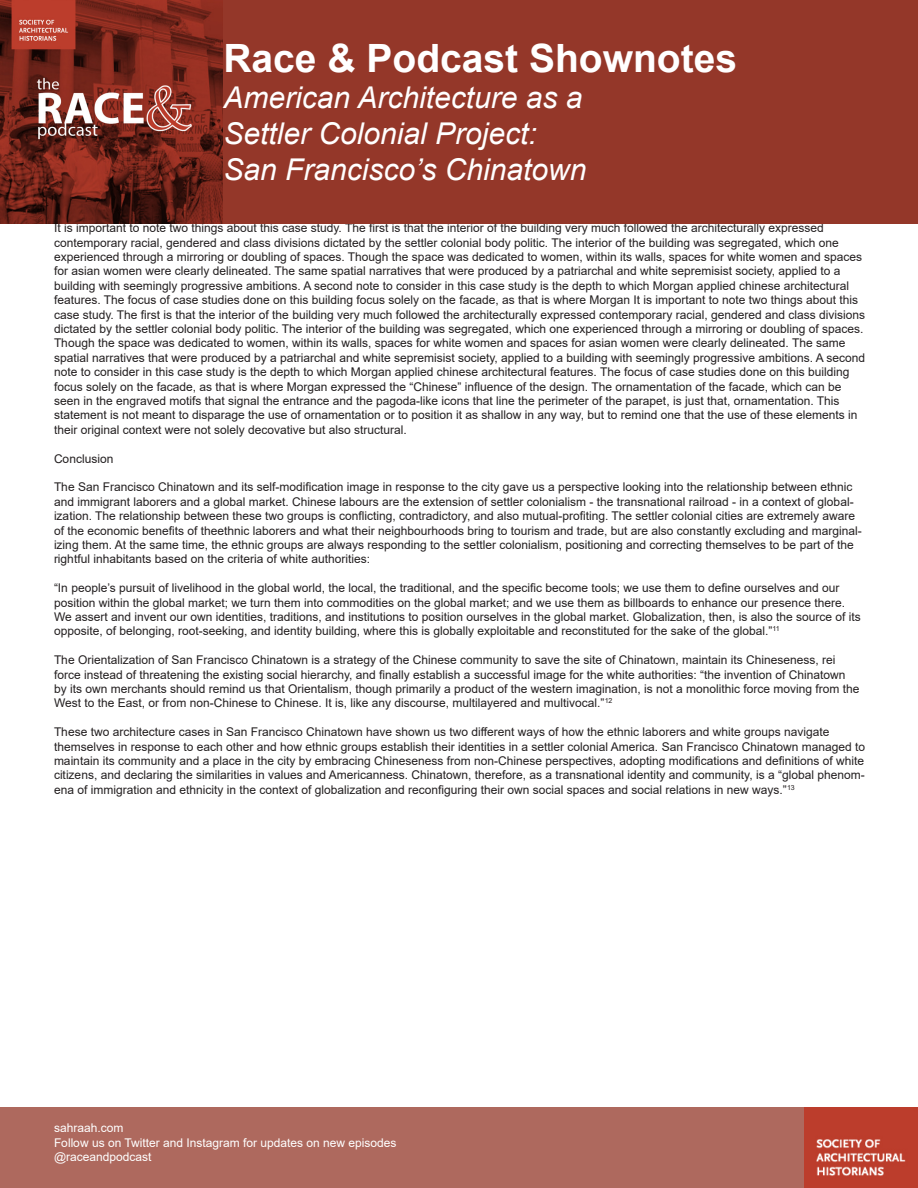
<style>
.page{position:relative;width:918px;height:1188px;background:#fff}
.page>*{position:absolute;margin:0;border:0;box-sizing:border-box;transform-origin:0 0}
.t1{font:700 39px "Arial";color:#fff}
.t2{font:italic 30px "Arial";color:#fff}
.t3{font:12px/14.4px "Arial";color:#231f20}
.t4{font:12px "Arial";color:#fff}
</style>
<div class="page">
<img style="left:0;top:0;width:223px;height:223px">
<div style="left:223px;top:0;width:695px;height:223px;background:#943729"></div>
<div style="left:0;top:1107px;width:918px;height:81px;background:#ae695e"></div>
<img style="left:804px;top:1107px;width:114px;height:81px">
<p class="t1" style="left:223px;top:30px;width:515px">Race &amp; Podcast Shownotes</p>
<p class="t2" style="left:223px;top:78px;width:361px">American Architecture as a</p>
<p class="t2" style="left:223px;top:114px;width:315px">Settler Colonial Project:</p>
<p class="t2" style="left:223px;top:150px;width:364px">San Francisco’s Chinatown</p>
<p class="t3" style="left:54px;top:221px;width:813px">It is important to note two things about this case study. The first is that the interior of the building very much followed the architecturally expressed contemporary racial, gendered and class divisions dictated by the settler colonial body politic. The interior of the building was segregated, which one experienced through a mirroring or doubling of spaces. Though the space was dedicated to women, within its walls, spaces for white women and spaces for asian women were clearly delineated. The same spatial narratives that were produced by a patriarchal and white sepremisist society, applied to a building with seemingly progressive ambitions. A second note to consider in this case study is the depth to which Morgan applied chinese architectural features. The focus of case studies done on this building focus solely on the facade, as that is where Morgan It is important to note two things about this case study. The first is that the interior of the building very much followed the architecturally expressed contemporary racial, gendered and class divisions dictated by the settler colonial body politic. The interior of the building was segregated, which one experienced through a mirroring or doubling of spaces.<br>Though the space was dedicated to women, within its walls, spaces for white women and spaces for asian women were clearly delineated. The same spatial narratives that were produced by a patriarchal and white sepremisist society, applied to a building with seemingly progressive ambitions. A second note to consider in this case study is the depth to which Morgan applied chinese architectural features. The focus of case studies done on this building focus solely on the facade, as that is where Morgan expressed the “Chinese” influence of the design. The ornamentation of the facade, which can be seen in the engraved motifs that signal the entrance and the pagoda-like icons that line the perimeter of the parapet, is just that, ornamentation. This statement is not meant to disparage the use of ornamentation or to position it as shallow in any way, but to remind one that the use of these elements in their original context were not solely decovative but also structural.</p>
<p class="t3" style="left:54px;top:451px;width:61px">Conclusion</p>
<p class="t3" style="left:54px;top:480px;width:809px">The San Francisco Chinatown and its self-modification image in response to the city gave us a perspective looking into the relationship between ethnic and immigrant laborers and a global market. Chinese labours are the extension of settler colonialism - the transnational railroad - in a context of global&shy;ization. The relationship between these two groups is conflicting, contradictory, and also mutual-profiting. The settler colonial cities are extremely aware of the economic benefits of theethnic laborers and what their neighbourhoods bring to tourism and trade, but are also constantly excluding and marginal&shy;izing them. At the same time, the ethnic groups are always responding to the settler colonialism, positioning and correcting themselves to be part of the rightful inhabitants based on the criteria of white authorities:</p>
<p class="t3" style="left:54px;top:581px;width:808px">“In people’s pursuit of livelihood in the global world, the local, the traditional, and the specific become tools; we use them to define ourselves and our position within the global market; we turn them into commodities on the global market; and we use them as billboards to enhance our presence there.<br>We assert and invent our own identities, traditions, and institutions to position ourselves in the global market. Globalization, then, is also the source of its opposite, of belonging, root-seeking, and identity building, where this is globally exploitable and reconstituted for the sake of the global.”<sup>11</sup></p>
<p class="t3" style="left:54px;top:653px;width:807px">The Orientalization of San Francisco Chinatown is a strategy of the Chinese community to save the site of Chinatown, maintain its Chineseness, rei force instead of threatening the existing social hierarchy, and finally establish a successful image for the white authorities: “the invention of Chinatown by its own merchants should remind us that Orientalism, though primarily a product of the western imagination, is not a monolithic force moving from the West to the East, or from non-Chinese to Chinese. It is, like any discourse, multilayered and multivocal.”<sup>12</sup></p>
<p class="t3" style="left:54px;top:725px;width:813px">These two architecture cases in San Francisco Chinatown have shown us two different ways of how the ethnic laborers and white groups navigate themselves in response to each other and how ethnic groups establish their identities in a settler colonial America. San Francisco Chinatown managed to maintain its community and a place in the city by embracing Chineseness from non-Chinese perspectives, adopting modifications and definitions of white citizens, and declaring the similarities in values and Americanness. Chinatown, therefore, as a transnational identity and community, is a “global phenom&shy;ena of immigration and ethnicity in the context of globalization and reconfiguring their own social spaces and social relations in new ways.”<sup>13</sup></p>
<p class="t4" style="left:54px;top:1120px;width:71px">sahraah.com</p>
<p class="t4" style="left:54px;top:1134px;width:344px">Follow us on Twitter and Instagram for updates on new episodes</p>
<p class="t4" style="left:54px;top:1149px;width:99px">@raceandpodcast</p>
</div>
